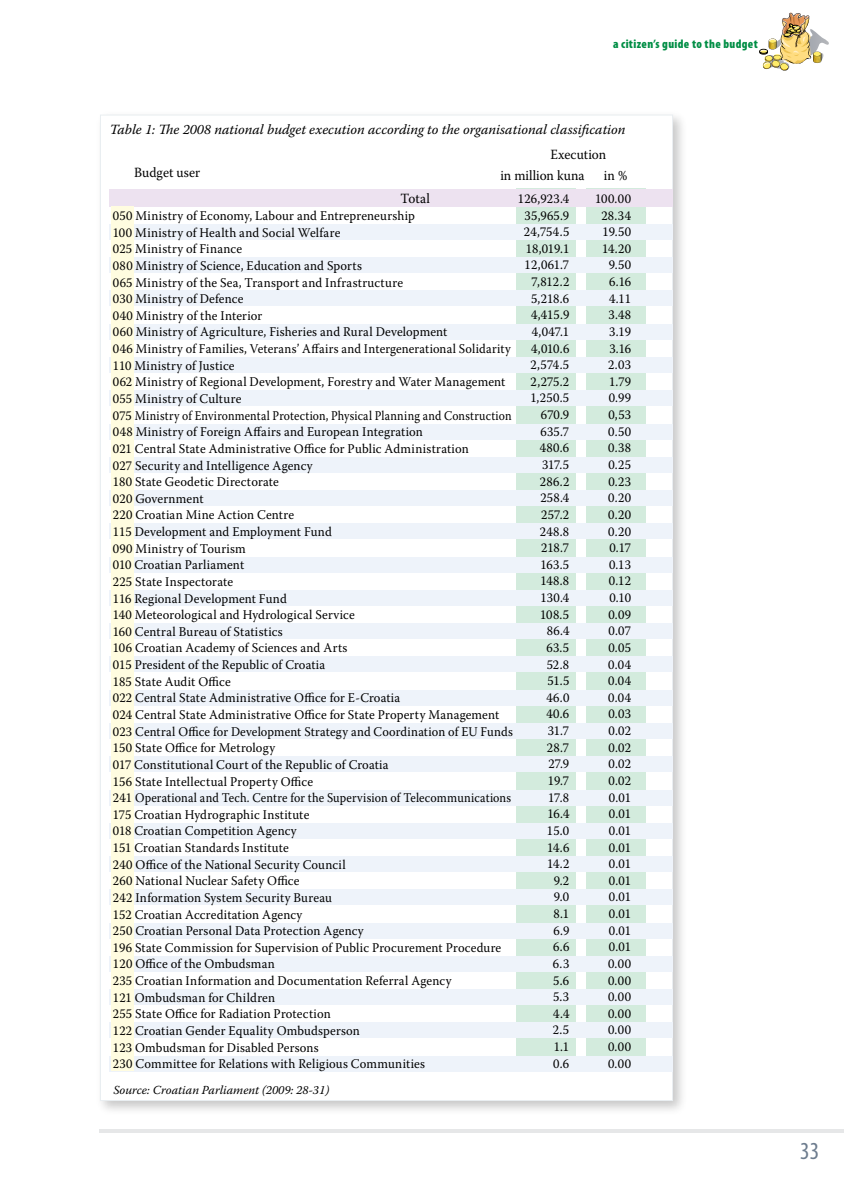
<style>
.page{position:relative;width:844px;height:1191px;background:#fff}
.page>*{position:absolute;margin:0;border:0;box-sizing:border-box;transform-origin:0 0}
.t1{font:condensed 24.5px "Myriad Pro";color:#6d7c8e}
.t2{font:italic 14px "Warnock Pro";color:#000}
.t3{font:14px "Warnock Pro";color:#000;scale:.95 1}
.t4{font:13.3px/16.6px "Warnock Pro";letter-spacing:.015em;color:#000;text-align:right;scale:.95 1}
.t5{font:italic 12.25px "Warnock Pro";color:#000}
.t6{font:900 condensed 12.25px "Myriad Pro";letter-spacing:.03em;color:#008e45}
</style>
<div class="page">
<img style="left:759px;top:12px;width:70px;height:59px">
<hr style="left:99px;top:1129px;width:744px;height:3px;background:#e6e7e8">
<div style="left:93px;top:108px;width:595px;height:1009px;background:#000;opacity:.22"></div>
<div style="left:100px;top:115px;width:572px;height:985px;background:#fff"></div>
<div style="left:516px;top:188px;width:59px;height:883px;background:#d3ebdd"></div>
<div style="left:586px;top:188px;width:59px;height:883px;background:#d3ebdd"></div>
<div style="left:110px;top:224px;width:562px;height:16px;background:#eef3fa"></div>
<div style="left:110px;top:257px;width:562px;height:16px;background:#eef3fa"></div>
<div style="left:110px;top:291px;width:562px;height:15px;background:#eef3fa"></div>
<div style="left:110px;top:324px;width:562px;height:15px;background:#eef3fa"></div>
<div style="left:110px;top:357px;width:562px;height:16px;background:#eef3fa"></div>
<div style="left:110px;top:390px;width:562px;height:16px;background:#eef3fa"></div>
<div style="left:110px;top:424px;width:562px;height:15px;background:#eef3fa"></div>
<div style="left:110px;top:457px;width:562px;height:15px;background:#eef3fa"></div>
<div style="left:110px;top:490px;width:562px;height:16px;background:#eef3fa"></div>
<div style="left:110px;top:523px;width:562px;height:16px;background:#eef3fa"></div>
<div style="left:110px;top:557px;width:562px;height:15px;background:#eef3fa"></div>
<div style="left:110px;top:590px;width:562px;height:15px;background:#eef3fa"></div>
<div style="left:110px;top:623px;width:562px;height:16px;background:#eef3fa"></div>
<div style="left:110px;top:656px;width:562px;height:16px;background:#eef3fa"></div>
<div style="left:110px;top:690px;width:562px;height:15px;background:#eef3fa"></div>
<div style="left:110px;top:723px;width:562px;height:16px;background:#eef3fa"></div>
<div style="left:110px;top:756px;width:562px;height:16px;background:#eef3fa"></div>
<div style="left:110px;top:789px;width:562px;height:16px;background:#eef3fa"></div>
<div style="left:110px;top:823px;width:562px;height:15px;background:#eef3fa"></div>
<div style="left:110px;top:856px;width:562px;height:16px;background:#eef3fa"></div>
<div style="left:110px;top:889px;width:562px;height:16px;background:#eef3fa"></div>
<div style="left:110px;top:922px;width:562px;height:16px;background:#eef3fa"></div>
<div style="left:110px;top:956px;width:562px;height:15px;background:#eef3fa"></div>
<div style="left:110px;top:989px;width:562px;height:16px;background:#eef3fa"></div>
<div style="left:110px;top:1022px;width:562px;height:16px;background:#eef3fa"></div>
<div style="left:110px;top:1055px;width:562px;height:16px;background:#eef3fa"></div>
<div style="left:110px;top:189px;width:562px;height:17px;background:#ede2f0"></div>
<div style="left:111px;top:207px;width:23px;height:864px;background:#fffce0"></div>
<p class="t6" style="left:613px;top:36px;width:146px">a citizen’s guide to the budget</p>
<p class="t2" style="left:110px;top:121px;width:517px">Table 1: The 2008 national budget execution according to the organisational classification</p>
<p class="t3" style="left:134px;top:164px;width:71px">Budget user</p>
<p class="t3" style="left:550px;top:146px;width:60px">Execution</p>
<p class="t3" style="left:500px;top:167px;width:90px">in million kuna</p>
<p class="t3" style="left:603px;top:167px;width:26px">in %</p>
<p class="t3" style="left:400px;top:190px;width:33px">Total</p>
<p class="t4" style="left:113px;top:207px;width:422px;text-align:left">050 Ministry of Economy, Labour and Entrepreneurship<br>100 Ministry of Health and Social Welfare<br>025 Ministry of Finance<br>080 Ministry of Science, Education and Sports<br>065 Ministry of the Sea, Transport and Infrastructure<br>030 Ministry of Defence<br>040 Ministry of the Interior<br>060 Ministry of Agriculture, Fisheries and Rural Development<br>046 Ministry of Families, Veterans’ Affairs and Intergenerational Solidarity 110 Ministry of Justice<br>062 Ministry of Regional Development, Forestry and Water Management 055 Ministry of Culture<br>075 Ministry of Environmental Protection, Physical Planning and Construction 048 Ministry of Foreign Affairs and European Integration<br>021 Central State Administrative Office for Public Administration<br>027 Security and Intelligence Agency<br>180 State Geodetic Directorate<br>020 Government<br>220 Croatian Mine Action Centre<br>115 Development and Employment Fund<br>090 Ministry of Tourism<br>010 Croatian Parliament<br>225 State Inspectorate<br>116 Regional Development Fund<br>140 Meteorological and Hydrological Service<br>160 Central Bureau of Statistics<br>106 Croatian Academy of Sciences and Arts<br>015 President of the Republic of Croatia<br>185 State Audit Office<br>022 Central State Administrative Office for E-Croatia<br>024 Central State Administrative Office for State Property Management 023 Central Office for Development Strategy and Coordination of EU Funds 150 State Office for Metrology<br>017 Constitutional Court of the Republic of Croatia<br>156 State Intellectual Property Office<br>241 Operational and Tech. Centre for the Supervision of Telecommunications 175 Croatian Hydrographic Institute<br>018 Croatian Competition Agency<br>151 Croatian Standards Institute<br>240 Office of the National Security Council<br>260 National Nuclear Safety Office<br>242 Information System Security Bureau<br>152 Croatian Accreditation Agency<br>250 Croatian Personal Data Protection Agency<br>196 State Commission for Supervision of Public Procurement Procedure 120 Office of the Ombudsman<br>235 Croatian Information and Documentation Referral Agency<br>121 Ombudsman for Children<br>255 State Office for Radiation Protection<br>122 Croatian Gender Equality Ombudsperson<br>123 Ombudsman for Disabled Persons<br>230 Committee for Relations with Religious Communities</p>
<p class="t4" style="left:518px;top:190px;width:56px">126,923.4<br>35,965.9<br>24,754.5<br>18,019.1<br>12,061.7<br>7,812.2<br>5,218.6<br>4,415.9<br>4,047.1<br>4,010.6<br>2,574.5<br>2,275.2<br>1,250.5<br>670.9<br>635.7<br>480.6<br>317.5<br>286.2<br>258.4<br>257.2<br>248.8<br>218.7<br>163.5<br>148.8<br>130.4<br>108.5<br>86.4<br>63.5<br>52.8<br>51.5<br>46.0<br>40.6<br>31.7<br>28.7<br>27.9<br>19.7<br>17.8<br>16.4<br>15.0<br>14.6<br>14.2<br>9.2<br>9.0<br>8.1<br>6.9<br>6.6<br>6.3<br>5.6<br>5.3<br>4.4<br>2.5<br>1.1<br>0.6</p>
<p class="t4" style="left:595px;top:190px;width:39px">100.00<br>28.34<br>19.50<br>14.20<br>9.50<br>6.16<br>4.11<br>3.48<br>3.19<br>3.16<br>2.03<br>1.79<br>0.99<br>0,53<br>0.50<br>0.38<br>0.25<br>0.23<br>0.20<br>0.20<br>0.20<br>0.17<br>0.13<br>0.12<br>0.10<br>0.09<br>0.07<br>0.05<br>0.04<br>0.04<br>0.04<br>0.03<br>0.02<br>0.02<br>0.02<br>0.02<br>0.01<br>0.01<br>0.01<br>0.01<br>0.01<br>0.01<br>0.01<br>0.01<br>0.01<br>0.01<br>0.00<br>0.00<br>0.00<br>0.00<br>0.00<br>0.00<br>0.00</p>
<p class="t5" style="left:113px;top:1082px;width:217px">Source: Croatian Parliament (2009: 28-31)</p>
<h1 class="t1" style="left:800px;top:1136px;width:20px">33</h1>
</div>
